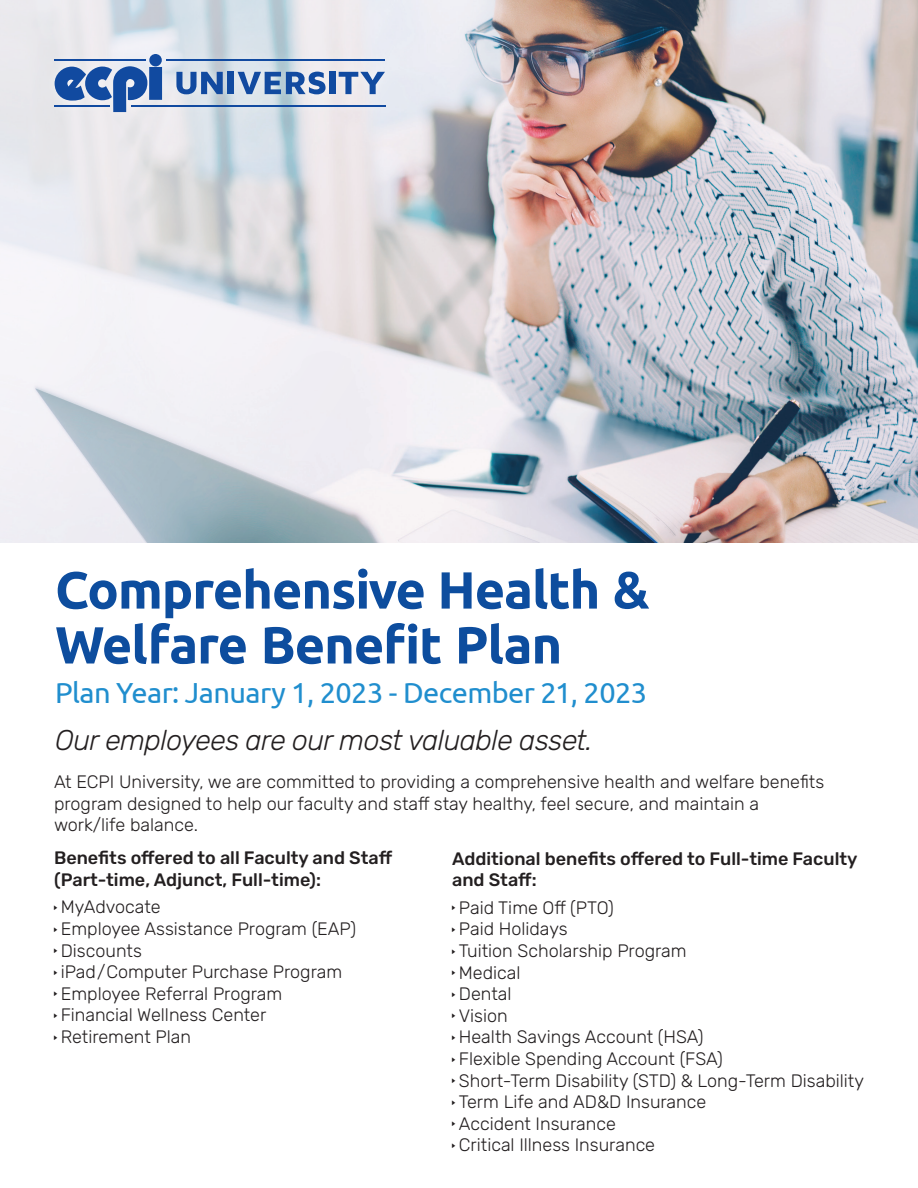
<style>
.page{position:relative;width:918px;height:1188px;background:#fff}
.page>*{position:absolute;margin:0;border:0;box-sizing:border-box;transform-origin:0 0}
.t1{font:700 52.2px/54.9px "Ubuntu";letter-spacing:-.02em;color:#0d4d9e}
.t2{font:28.95px "Ubuntu";letter-spacing:-.02em;color:#208ece}
.t3{font:italic 300 28.5px "Rubik";letter-spacing:-.02em;color:#231f20}
.t4{font:300 18px/21.6px "Rubik";color:#231f20}
.t5{font:500 18px/21.6px "Rubik";color:#231f20}
</style>
<div class="page">
<img style="left:0;top:0;width:918px;height:543px">
<div style="left:45px;top:45px;width:349px;height:76px;background:#fff;opacity:.45"></div>
<div style="left:149px;top:67px;width:13px;height:33px;background:#114aa0"></div>
<div style="left:149px;top:54px;width:13px;height:12px;background:#114aa0;border-radius:50%"></div>
<svg style="left:55px;top:66px;width:92px;height:46px;background:#6a8bc0"></svg>
<hr style="left:54px;top:59px;width:91px;height:2px;background:#114aa0">
<hr style="left:166px;top:59px;width:219px;height:2px;background:#114aa0">
<hr style="left:54px;top:105px;width:55px;height:2px;background:#114aa0">
<hr style="left:131px;top:105px;width:254px;height:2px;background:#114aa0">
<svg style="left:176px;top:72px;width:47px;height:22px"></svg>
<div style="left:228px;top:72px;width:6px;height:22px;background:#114aa0"></div>
<svg style="left:238px;top:72px;width:88px;height:22px;background:#6d8fc1"></svg>
<div style="left:329px;top:72px;width:6px;height:22px;background:#114aa0"></div>
<svg style="left:339px;top:72px;width:46px;height:22px"></svg>
<h1 class="t1" style="left:55px;top:562px;width:596px">Comprehensive Health &amp;<br>Welfare Benefit Plan</h1>
<h2 class="t2" style="left:55px;top:675px;width:594px">Plan Year: January 1, 2023 - December 21, 2023</h2>
<h3 class="t3" style="left:55px;top:725px;width:539px">Our employees are our most valuable asset.</h3>
<p class="t4" style="left:54px;top:772px;width:772px">At ECPI University, we are committed to providing a comprehensive health and welfare benefits program designed to help our faculty and staff stay healthy, feel secure, and maintain a work/life balance.</p>
<p class="t5" style="left:54px;top:848px;width:340px">Benefits offered to all Faculty and Staff (Part-time, Adjunct, Full-time):</p>
<p class="t4" style="left:61px;top:897px;width:297px">MyAdvocate<br>Employee Assistance Program (EAP)<br>Discounts<br>iPad / Computer Purchase Program<br>Employee Referral Program<br>Financial Wellness Center<br>Retirement Plan</p>
<p class="t5" style="left:452px;top:848px;width:407px">Additional benefits offered to Full-time Faculty and Staff:</p>
<p class="t4" style="left:459px;top:897px;width:407px">Paid Time Off (PTO)<br>Paid Holidays<br>Tuition Scholarship Program<br>Medical<br>Dental<br>Vision<br>Health Savings Account (HSA)<br>Flexible Spending Account (FSA)<br>Short-Term Disability (STD) &amp; Long-Term Disability<br>Term Life and AD&amp;D Insurance<br>Accident Insurance<br>Critical Illness Insurance</p>
</div>
